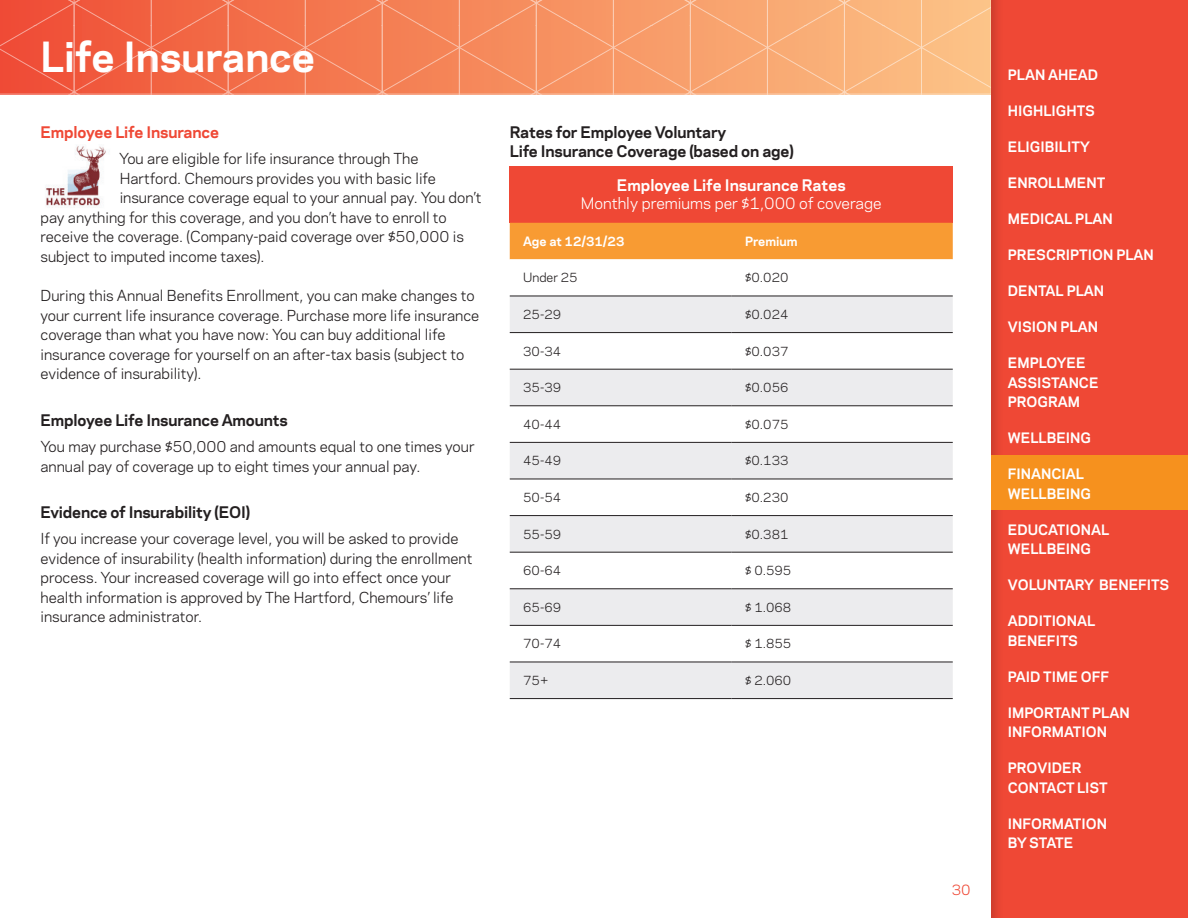
<style>
.page{position:relative;width:1188px;height:918px;background:#fff}
.page>*{position:absolute;margin:0;border:0;box-sizing:border-box;transform-origin:0 0}
.t1{font:700 39px "Chemours Sans";color:#fff}
.t2{font:700 15px/19.5px "Chemours Sans";letter-spacing:-.01em;color:#231f20}
.t3{font:15px "Chemours Sans";color:#fff}
.t4{font:700 15px "Chemours Sans";color:#fff}
.t5{font:700 15px "Chemours Sans";letter-spacing:-.01em;color:#ef4835}
.t6{font:14.25px/19.5px "Chemours Sans";color:#231f20}
.t7{font:700 13.5px/19.5px "Chemours Sans";color:#fff}
.t8{font:13.5px "Chemours Sans";color:#ef4835}
.t9{font:12px "Chemours Sans";color:#231f20}
.t10{font:700 12px "Chemours Sans";color:#fff}
</style>
<div class="page">
<div style="left:510px;top:166px;width:443px;height:57px;background:#ef4835"></div>
<div style="left:510px;top:223px;width:443px;height:36px;background:#f89b33"></div>
<svg style="left:510px;top:259px;width:443px;height:37px"></svg>
<svg style="left:510px;top:297px;width:443px;height:401px;fill:#ececee"></svg>
<hr style="left:510px;top:296px;width:222px;height:1px;background:#231f20">
<hr style="left:732px;top:296px;width:221px;height:1px;background:#231f20">
<hr style="left:510px;top:332px;width:222px;height:1px;background:#231f20">
<hr style="left:732px;top:332px;width:221px;height:1px;background:#231f20">
<hr style="left:510px;top:369px;width:222px;height:1px;background:#231f20">
<hr style="left:732px;top:369px;width:221px;height:1px;background:#231f20">
<hr style="left:510px;top:406px;width:222px;height:1px;background:#231f20">
<hr style="left:732px;top:406px;width:221px;height:1px;background:#231f20">
<hr style="left:510px;top:442px;width:222px;height:1px;background:#231f20">
<hr style="left:732px;top:442px;width:221px;height:1px;background:#231f20">
<hr style="left:510px;top:479px;width:222px;height:1px;background:#231f20">
<hr style="left:732px;top:479px;width:221px;height:1px;background:#231f20">
<hr style="left:510px;top:515px;width:222px;height:1px;background:#231f20">
<hr style="left:732px;top:515px;width:221px;height:1px;background:#231f20">
<hr style="left:510px;top:552px;width:222px;height:1px;background:#231f20">
<hr style="left:732px;top:552px;width:221px;height:1px;background:#231f20">
<hr style="left:510px;top:589px;width:222px;height:1px;background:#231f20">
<hr style="left:732px;top:589px;width:221px;height:1px;background:#231f20">
<hr style="left:510px;top:625px;width:222px;height:1px;background:#231f20">
<hr style="left:732px;top:625px;width:221px;height:1px;background:#231f20">
<hr style="left:510px;top:662px;width:222px;height:1px;background:#231f20">
<hr style="left:732px;top:662px;width:221px;height:1px;background:#231f20">
<hr style="left:510px;top:698px;width:222px;height:1px;background:#231f20">
<hr style="left:732px;top:698px;width:221px;height:1px;background:#231f20">
<img style="left:46px;top:145px;width:60px;height:62px">
<svg style="left:0;top:0;width:988px;height:94px;background:#f58b60"></svg>
<div style="left:988px;top:0;width:200px;height:918px;background:#ef4835"></div>
<div style="left:991px;top:455px;width:197px;height:55px;background:#f6911e"></div>
<h1 class="t1" style="left:40px;top:27px;width:276px">Life Insurance</h1>
<p class="t5" style="left:40px;top:121px;width:180px">Employee Life Insurance</p>
<p class="t6" style="left:119px;top:148px;width:301px">You are eligible for life insurance through The</p>
<p class="t6" style="left:120px;top:168px;width:318px">Hartford. Chemours provides you with basic life</p>
<p class="t6" style="left:120px;top:187px;width:363px">insurance coverage equal to your annual pay. You don’t</p>
<p class="t6" style="left:40px;top:207px;width:408px">pay anything for this coverage, and you don’t have to enroll to</p>
<p class="t6" style="left:40px;top:226px;width:425px">receive the coverage. (Company-paid coverage over $50,000 is</p>
<p class="t6" style="left:40px;top:246px;width:226px">subject to imputed income taxes).</p>
<p class="t6" style="left:40px;top:285px;width:440px">During this Annual Benefits Enrollment, you can make changes to your current life insurance coverage. Purchase more life insurance coverage than what you have now: You can buy additional life insurance coverage for yourself on an after-tax basis (subject to evidence of insurability).</p>
<p class="t2" style="left:40px;top:410px;width:249px">Employee Life Insurance Amounts</p>
<p class="t6" style="left:40px;top:436px;width:436px">You may purchase $50,000 and amounts equal to one times your annual pay of coverage up to eight times your annual pay.</p>
<p class="t2" style="left:40px;top:502px;width:211px">Evidence of Insurability (EOI)</p>
<p class="t6" style="left:40px;top:528px;width:433px">If you increase your coverage level, you will be asked to provide evidence of insurability (health information) during the enrollment process. Your increased coverage will go into effect once your health information is approved by The Hartford, Chemours’ life insurance administrator.</p>
<p class="t2" style="left:510px;top:122px;width:285px">Rates for Employee Voluntary<br>Life Insurance Coverage (based on age)</p>
<p class="t4" style="left:617px;top:174px;width:230px">Employee Life Insurance Rates</p>
<p class="t3" style="left:581px;top:192px;width:302px">Monthly premiums per $1,000 of coverage</p>
<p class="t10" style="left:523px;top:232px;width:103px">Age at 12/31/23</p>
<p class="t10" style="left:745px;top:232px;width:54px">Premium</p>
<p class="t9" style="left:523px;top:269px;width:56px">Under 25</p>
<p class="t9" style="left:745px;top:269px;width:45px">$0.020</p>
<p class="t9" style="left:523px;top:305px;width:39px">25-29</p>
<p class="t9" style="left:745px;top:305px;width:45px">$0.024</p>
<p class="t9" style="left:523px;top:342px;width:39px">30-34</p>
<p class="t9" style="left:745px;top:342px;width:45px">$0.037</p>
<p class="t9" style="left:523px;top:379px;width:39px">35-39</p>
<p class="t9" style="left:745px;top:379px;width:45px">$0.056</p>
<p class="t9" style="left:523px;top:415px;width:39px">40-44</p>
<p class="t9" style="left:745px;top:415px;width:45px">$0.075</p>
<p class="t9" style="left:523px;top:452px;width:39px">45-49</p>
<p class="t9" style="left:745px;top:452px;width:45px">$0.133</p>
<p class="t9" style="left:523px;top:488px;width:39px">50-54</p>
<p class="t9" style="left:745px;top:488px;width:45px">$0.230</p>
<p class="t9" style="left:523px;top:525px;width:39px">55-59</p>
<p class="t9" style="left:745px;top:525px;width:45px">$0.381</p>
<p class="t9" style="left:523px;top:562px;width:39px">60-64</p>
<p class="t9" style="left:745px;top:562px;width:48px">$ 0.595</p>
<p class="t9" style="left:523px;top:598px;width:39px">65-69</p>
<p class="t9" style="left:745px;top:598px;width:48px">$ 1.068</p>
<p class="t9" style="left:523px;top:635px;width:39px">70-74</p>
<p class="t9" style="left:745px;top:635px;width:48px">$ 1.855</p>
<p class="t9" style="left:523px;top:671px;width:27px">75+</p>
<p class="t9" style="left:745px;top:671px;width:48px">$ 2.060</p>
<p class="t8" style="left:952px;top:880px;width:20px">30</p>
<p class="t7" style="left:1008px;top:65px;width:92px">PLAN AHEAD</p>
<p class="t7" style="left:1008px;top:101px;width:88px">HIGHLIGHTS</p>
<p class="t7" style="left:1008px;top:137px;width:83px">ELIGIBILITY</p>
<p class="t7" style="left:1008px;top:173px;width:99px">ENROLLMENT</p>
<p class="t7" style="left:1008px;top:209px;width:107px">MEDICAL PLAN</p>
<p class="t7" style="left:1008px;top:245px;width:148px">PRESCRIPTION PLAN</p>
<p class="t7" style="left:1008px;top:281px;width:98px">DENTAL PLAN</p>
<p class="t7" style="left:1008px;top:317px;width:92px">VISION PLAN</p>
<p class="t7" style="left:1008px;top:353px;width:92px">EMPLOYEE<br>ASSISTANCE<br>PROGRAM</p>
<p class="t7" style="left:1008px;top:428px;width:85px">WELLBEING</p>
<p class="t7" style="left:1008px;top:464px;width:85px">FINANCIAL<br>WELLBEING</p>
<p class="t7" style="left:1008px;top:519px;width:103px">EDUCATIONAL<br>WELLBEING</p>
<p class="t7" style="left:1008px;top:575px;width:163px">VOLUNTARY BENEFITS</p>
<p class="t7" style="left:1008px;top:611px;width:89px">ADDITIONAL<br>BENEFITS</p>
<p class="t7" style="left:1008px;top:666px;width:103px">PAID TIME OFF</p>
<p class="t7" style="left:1008px;top:702px;width:123px">IMPORTANT PLAN<br>INFORMATION</p>
<p class="t7" style="left:1008px;top:758px;width:102px">PROVIDER<br>CONTACT LIST</p>
<p class="t7" style="left:1008px;top:813px;width:101px">INFORMATION<br>BY STATE</p>
</div>
